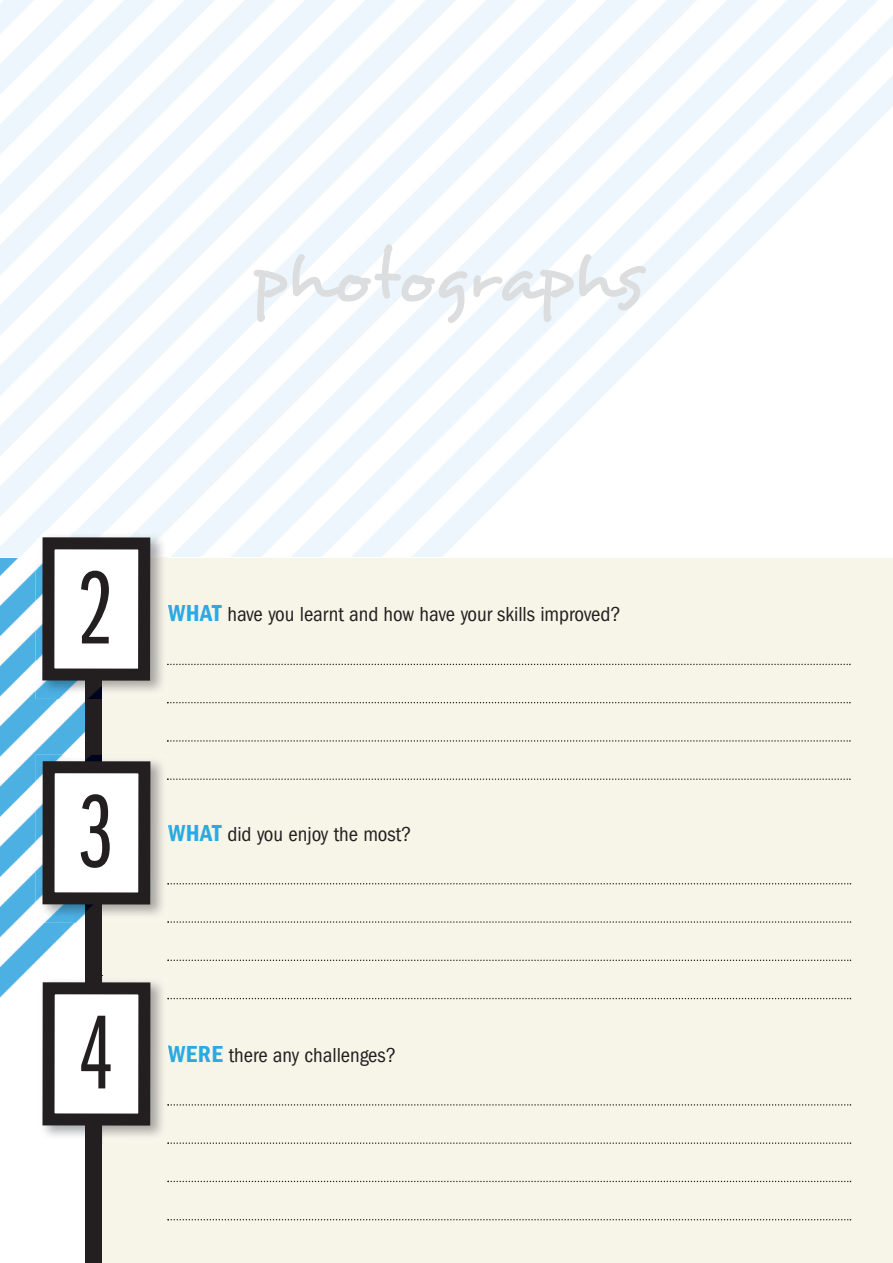
<style>
.page{position:relative;width:893px;height:1263px;background:#fff}
.page>*{position:absolute;margin:0;border:0;box-sizing:border-box;transform-origin:0 0}
.t1{font:108px/221.1px "Franklin Gothic Book X Cmpr";color:#231f20}
.t2{font:72px "Desyrel";letter-spacing:-.025em;color:#dcdddf}
.t3{font:condensed 21px "Franklin Gothic";color:#231f20}
.s1{font-weight:600;font-size:24px;color:#2baae1}
</style>
<div class="page">
<img style="left:0;top:558px;width:85px;height:440px">
<div style="left:102px;top:102px;width:791px;height:1161px;background:#f7f4e8"></div>
<img style="left:36px;top:755px;width:133px;height:168px">
<div style="left:49px;top:767px;width:95px;height:131px;background:#fff"></div>
<div style="left:43px;top:761px;width:107px;height:143px;border:12px solid #231f20"></div>
<img style="left:36px;top:976px;width:133px;height:168px">
<div style="left:49px;top:988px;width:95px;height:131px;background:#fff"></div>
<div style="left:43px;top:982px;width:107px;height:143px;border:12px solid #231f20"></div>
<svg style="left:167px;top:702px;width:684px;height:1px"></svg>
<svg style="left:167px;top:740px;width:684px;height:2px"></svg>
<svg style="left:167px;top:778px;width:684px;height:2px"></svg>
<svg style="left:167px;top:883px;width:684px;height:1px"></svg>
<svg style="left:167px;top:921px;width:684px;height:2px"></svg>
<svg style="left:167px;top:959px;width:684px;height:2px"></svg>
<svg style="left:167px;top:998px;width:684px;height:1px"></svg>
<svg style="left:167px;top:1104px;width:684px;height:2px"></svg>
<svg style="left:167px;top:1142px;width:684px;height:2px"></svg>
<svg style="left:167px;top:1181px;width:684px;height:1px"></svg>
<svg style="left:167px;top:1219px;width:684px;height:1px"></svg>
<img style="left:0;top:0;width:893px;height:557px">
<img style="left:35px;top:531px;width:134px;height:168px">
<svg style="left:167px;top:664px;width:684px;height:1px"></svg>
<div style="left:48px;top:543px;width:96px;height:132px;background:#fff"></div>
<div style="left:42px;top:537px;width:108px;height:144px;border:12px solid #231f20"></div>
<h2 class="t2" style="left:251px;top:232px;width:393px">photographs</h2>
<h1 class="t1" style="left:79px;top:504px;width:36px">2</h1>
<p class="t3" style="left:168px;top:607px;width:454px"><span class="s1">WHAT</span> have you learnt and how have your skills improved?</p>
<h1 class="t1" style="left:79px;top:728px;width:36px">3<br>4</h1>
<p class="t3" style="left:168px;top:827px;width:245px"><span class="s1">WHAT</span> did you enjoy the most?</p>
<p class="t3" style="left:168px;top:1047px;width:230px"><span class="s1">WERE</span> there any challenges?</p>
</div>
